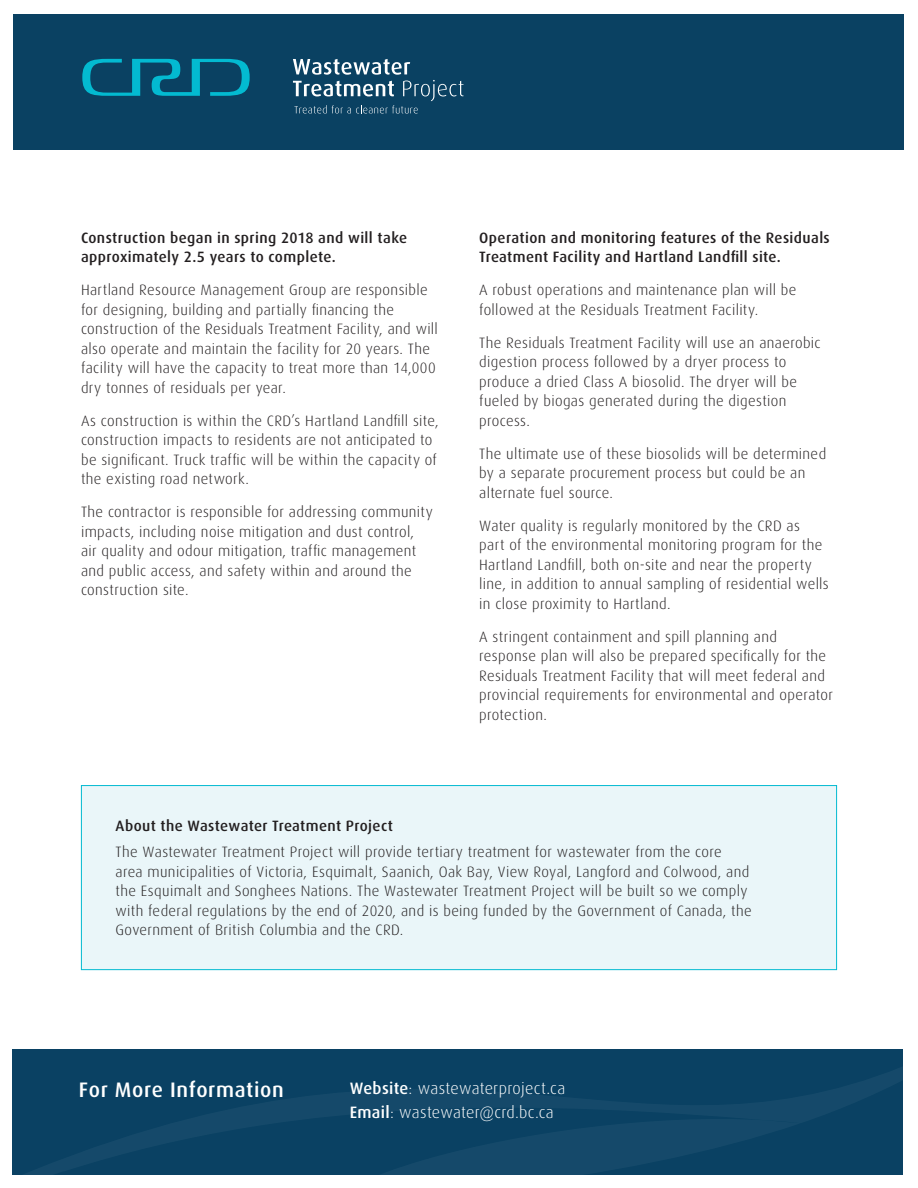
<style>
.page{position:relative;width:918px;height:1188px;background:#fff}
.page>*{position:absolute;margin:0;border:0;box-sizing:border-box;transform-origin:0 0}
.t1{font:500 21px "Dax OT";letter-spacing:.03em;color:#fff}
.Body{font:300 16.5px "Dax OT";letter-spacing:.02em;color:#fff}
.Body-2{font:300 15px/19.5px "Dax OT";letter-spacing:.025em;color:#231f20}
.Body-3{font:500 15px/19.5px "Dax OT";letter-spacing:.025em;color:#231f20}
.s1{font-weight:500}
</style>
<div class="page">
<div style="left:14px;top:14px;width:890px;height:136px;background:#0a4162"></div>
<svg style="left:82px;top:59px;width:168px;height:37px"></svg>
<svg style="left:293px;top:59px;width:170px;height:55px"></svg>
<div style="left:12px;top:1049px;width:891px;height:126px;background:#0a4163"></div>
<svg style="left:24px;top:1067px;width:879px;height:108px"></svg>
<svg style="left:352px;top:1119px;width:449px;height:56px"></svg>
<div style="left:81px;top:786px;width:756px;height:184px;background:#eaf6f9"></div>
<div style="left:81px;top:785px;width:756px;height:185px;border:1px solid #03bad1"></div>
<p class="Body-3" style="left:81px;top:225px;width:328px">Construction began in spring 2018 and will take approximately 2.5 years to complete.</p>
<p class="Body-2" style="left:81px;top:277px;width:358px">Hartland Resource Management Group are responsible for designing, building and partially financing the construction of the Residuals Treatment Facility, and will also operate and maintain the facility for 20 years. The facility will have the capacity to treat more than 14,000 dry tonnes of residuals per year.</p>
<p class="Body-2" style="left:81px;top:408px;width:359px">As construction is within the CRD’s Hartland Landfill site, construction impacts to residents are not anticipated to be significant. Truck traffic will be within the capacity of the existing road network.</p>
<p class="Body-2" style="left:81px;top:499px;width:353px">The contractor is responsible for addressing community impacts, including noise mitigation and dust control, air quality and odour mitigation, traffic management and public access, and safety within and around the construction site.</p>
<p class="Body-3" style="left:479px;top:225px;width:352px">Operation and monitoring features of the Residuals<br>Treatment Facility and Hartland Landfill site.</p>
<p class="Body-2" style="left:479px;top:277px;width:319px">A robust operations and maintenance plan will be followed at the Residuals Treatment Facility.</p>
<p class="Body-2" style="left:479px;top:330px;width:343px">The Residuals Treatment Facility will use an anaerobic digestion process followed by a dryer process to produce a dried Class A biosolid. The dryer will be fueled by biogas generated during the digestion process.</p>
<p class="Body-2" style="left:479px;top:441px;width:349px">The ultimate use of these biosolids will be determined by a separate procurement process but could be an alternate fuel source.</p>
<p class="Body-2" style="left:479px;top:513px;width:351px">Water quality is regularly monitored by the CRD as part of the environmental monitoring program for the Hartland Landfill, both on-site and near the property line, in addition to annual sampling of residential wells in close proximity to Hartland.</p>
<p class="Body-2" style="left:479px;top:624px;width:355px">A stringent containment and spill planning and response plan will also be prepared specifically for the Residuals Treatment Facility that will meet federal and provincial requirements for environmental and operator protection.</p>
<p class="Body-3" style="left:116px;top:814px;width:279px">About the Wastewater Treatment Project</p>
<p class="Body-2" style="left:116px;top:840px;width:638px">The Wastewater Treatment Project will provide tertiary treatment for wastewater from the core area municipalities of Victoria, Esquimalt, Saanich, Oak Bay, View Royal, Langford and Colwood, and the Esquimalt and Songhees Nations. The Wastewater Treatment Project will be built so we comply with federal regulations by the end of 2020, and is being funded by the Government of Canada, the Government of British Columbia and the CRD.</p>
<p class="t1" style="left:79px;top:1070px;width:206px">For More Information</p>
<p class="Body" style="left:350px;top:1073px;width:217px"><span class="s1">Website</span>: wastewaterproject.ca</p>
<p class="Body" style="left:350px;top:1097px;width:206px"><span class="s1">Email</span>: wastewater@crd.bc.ca</p>
</div>
